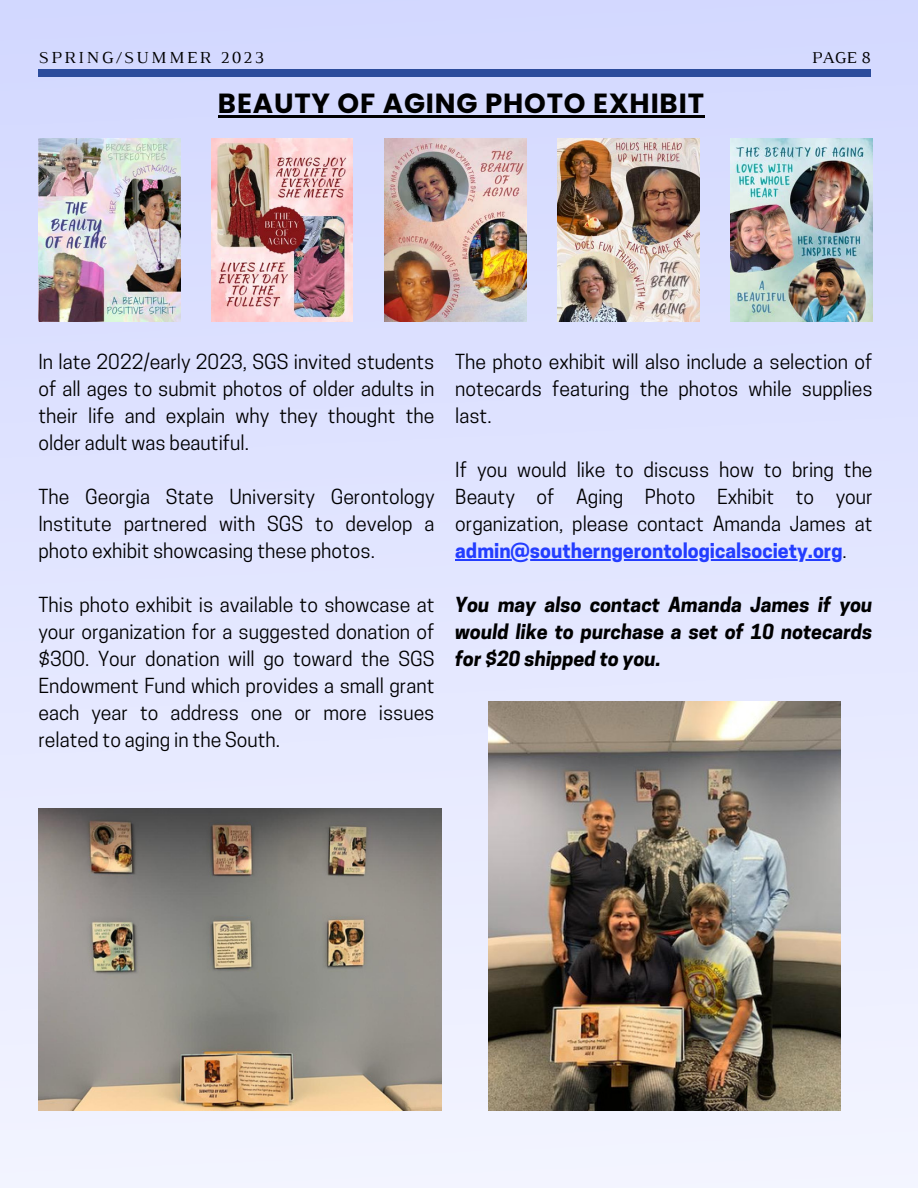
<style>
.page{position:relative;width:918px;height:1188px;background:#fff}
.page>*{position:absolute;margin:0;border:0;box-sizing:border-box;transform-origin:0 0}
.t1{font:700 27.6px "Poppins";letter-spacing:.03em;color:#000}
.t2{font:19.5px/27px "Cooper Hewitt";color:#000;text-align:justify}
.t3{font:italic 700 19.5px/27px "Cooper Hewitt";color:#000;text-align:justify}
.t4{font:17.25px "Luthier";letter-spacing:.14em;color:#000}
.t5{font:16.95px "Luthier";color:#000}
.s1{font-weight:700;color:#233dff}
</style>
<div class="page">
<img style="left:0;top:0;width:918px;height:1188px">
<div style="left:38px;top:69px;width:833px;height:8px;background:#2c4c9c"></div>
<img style="left:38px;top:808px;width:403px;height:303px">
<img style="left:488px;top:701px;width:352px;height:410px">
<img style="left:211px;top:138px;width:142px;height:184px">
<img style="left:558px;top:138px;width:141px;height:184px">
<img style="left:384px;top:138px;width:142px;height:184px">
<img style="left:731px;top:138px;width:142px;height:184px">
<img style="left:38px;top:138px;width:142px;height:184px">
<hr style="left:218px;top:115px;width:487px;height:2px;background:#000">
<hr style="left:455px;top:559px;width:388px;height:1px;background:#233dff">
<p class="t4" style="left:38px;top:51px;width:227px">SPRING/SUMMER 2023</p>
<p class="t5" style="left:812px;top:52px;width:61px">PAGE 8</p>
<p class="t1" style="left:218px;top:84px;width:488px">BEAUTY OF AGING PHOTO EXHIBIT</p>
<p class="t2" style="left:38px;top:350px;width:398px">In late 2022/early 2023, SGS invited students of all ages to submit photos of older adults in their life and explain why they thought the older adult was beautiful.</p>
<p class="t2" style="left:38px;top:485px;width:398px">The Georgia State University Gerontology Institute partnered with SGS to develop a photo exhibit showcasing these photos.</p>
<p class="t2" style="left:38px;top:593px;width:398px">This photo exhibit is available to showcase at your organization for a suggested donation of $300. Your donation will go toward the SGS Endowment Fund which provides a small grant each year to address one or more issues related to aging in the South.</p>
<p class="t2" style="left:455px;top:351px;width:419px">The photo exhibit will also include a selection of notecards featuring the photos while supplies last.</p>
<p class="t2" style="left:455px;top:459px;width:419px">If you would like to discuss how to bring the Beauty of Aging Photo Exhibit to your organization, please contact Amanda James at <span class="s1">admin@southerngerontologicalsociety.org</span>.</p>
<p class="t3" style="left:455px;top:594px;width:419px">You may also contact Amanda James if you would like to purchase a set of 10 notecards for $20 shipped to you.</p>
</div>
